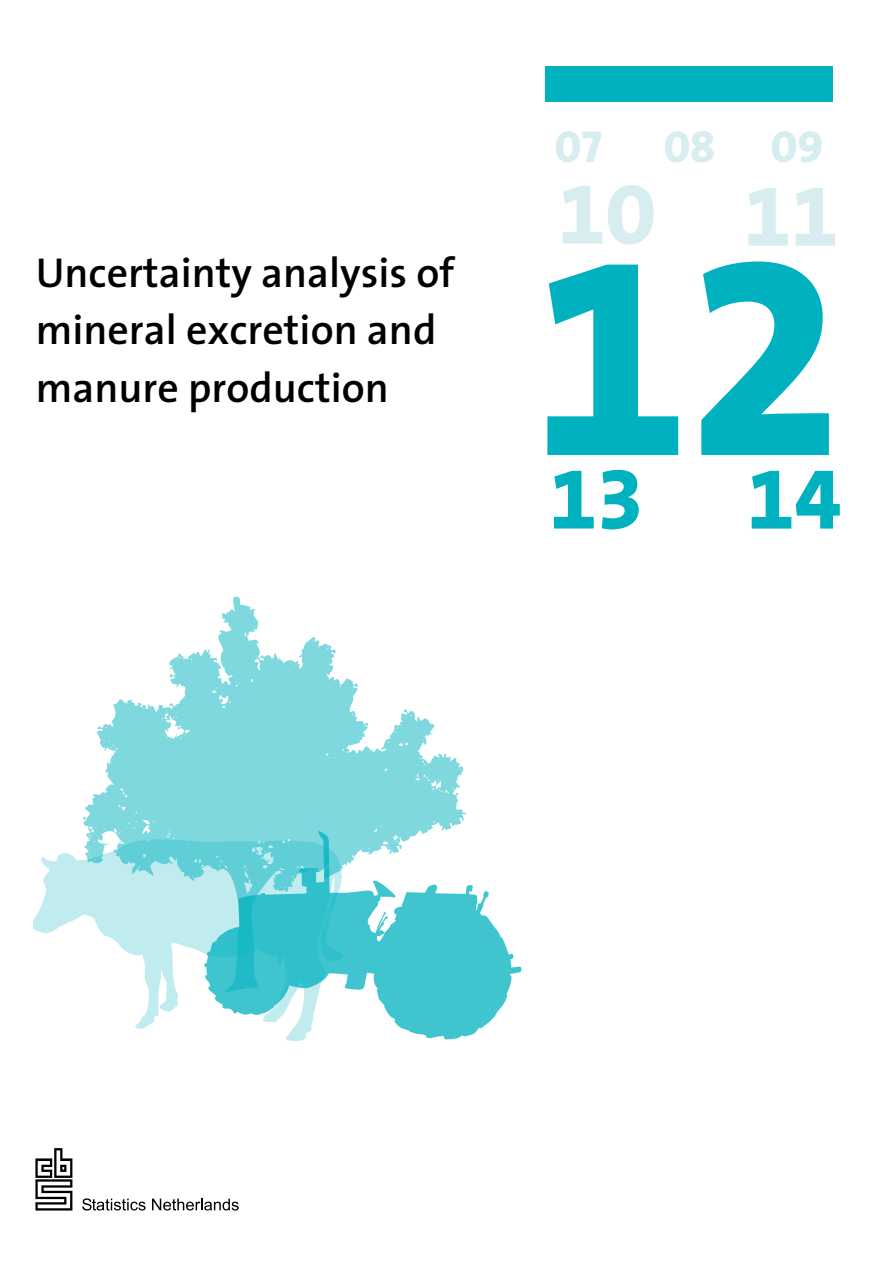
<style>
.page{position:relative;width:893px;height:1263px;background:#fff}
.page>*{position:absolute;margin:0;border:0;box-sizing:border-box;transform-origin:0 0}
.t1{font:282px "The Sans Extra Bold Expert";color:#00b2c0}
.t2{font:85.5px "The Sans Extra Bold Expert";color:#00b2c0}
.t3{font:85.5px "The Sans Extra Bold Expert";color:#d8edef}
.t4{font:45px "The Sans Extra Bold Caps";color:#d8edef}
.t5{font:600 42px/57.4px "The Sans";color:#000}
.s1{font-family:"The Sans Extra Bold Caps"}
</style>
<div class="page">
<div style="left:546px;top:67px;width:287px;height:35px;background:#00b2c0"></div>
<svg style="left:82px;top:1198px;width:64px;height:12px"></svg>
<svg style="left:152px;top:1198px;width:87px;height:12px"></svg>
<svg style="left:35px;top:1148px;width:37px;height:62px"></svg>
<svg style="left:33px;top:853px;width:271px;height:188px"></svg>
<svg style="left:204px;top:885px;width:317px;height:154px"></svg>
<svg style="left:83px;top:596px;width:383px;height:396px"></svg>
<p class="t5" style="left:36px;top:244px;width:420px">Uncertainty analysis of mineral excretion and manure production</p>
<p class="t4" style="left:555px;top:118px;width:49px">07</p>
<p class="t4" style="left:664px;top:118px;width:161px">08 09</p>
<h2 class="t3" style="left:558px;top:162px;width:281px">1<span class="s1">0</span> 11</h2>
<h1 class="t1" style="left:533px;top:179px;width:312px">12</h1>
<h2 class="t2" style="left:550px;top:445px;width:293px">13 14</h2>
</div>
